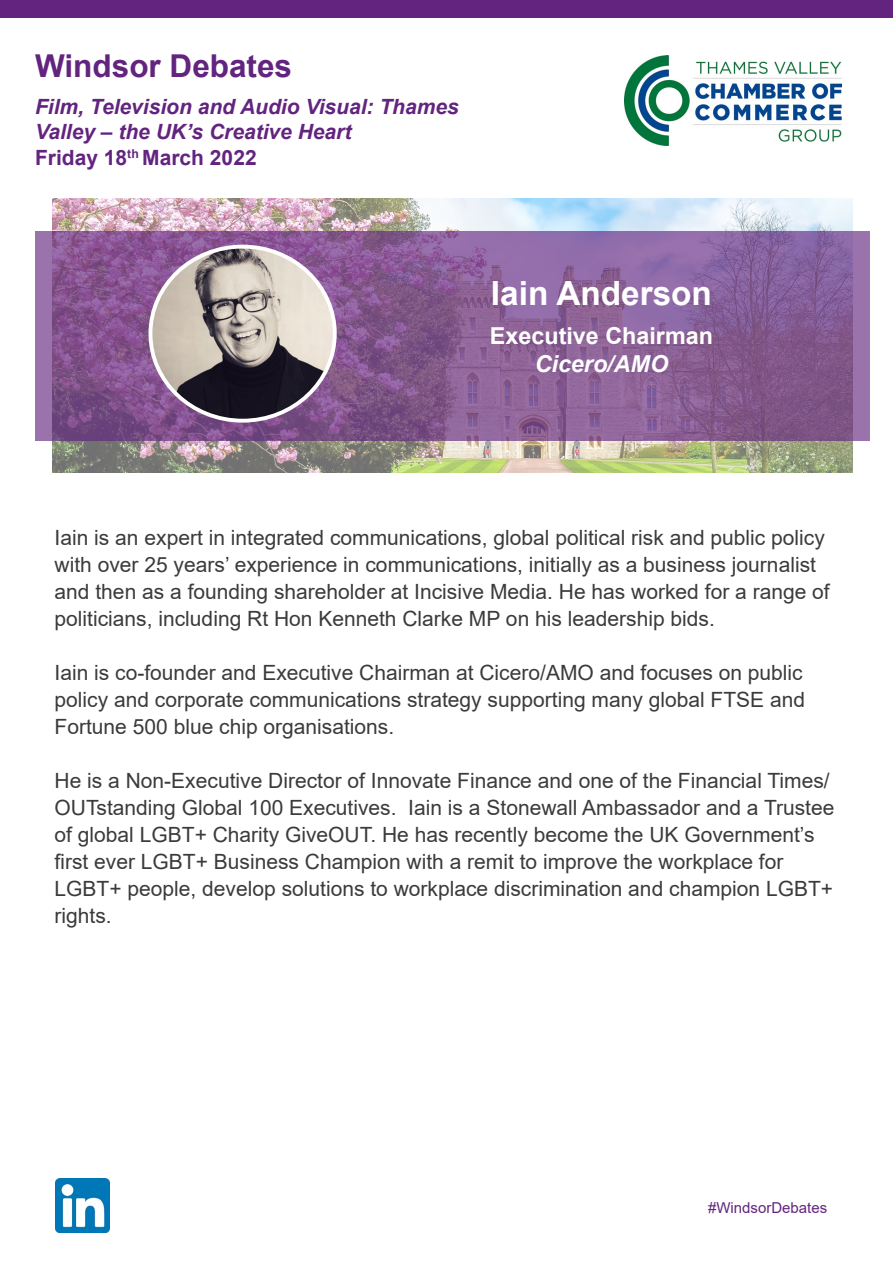
<style>
.page{position:relative;width:893px;height:1263px;background:#fff}
.page>*{position:absolute;margin:0;border:0;box-sizing:border-box;transform-origin:0 0}
.t1{font:700 33.3px "Arial";color:#fff}
.t2{font:700 31.5px "Arial";color:#62247f}
.t3{font:700 23.4px "Arial";color:#fff}
.t4{font:italic 700 23.4px "Arial";color:#fff}
.t5{font:21px/27px "Arial";color:#3b3b3c}
.t6{font:italic 700 21px/25.2px "Arial";color:#62247f}
.t7{font:15px "Arial";color:#62257e}
.s1{font-style:normal}
</style>
<div class="page">
<img style="left:624px;top:56px;width:217px;height:90px">
<div style="left:0;top:0;width:893px;height:18px;background:#62247f"></div>
<img style="left:52px;top:199px;width:800px;height:274px">
<svg style="left:35px;top:231px;width:834px;height:210px;background:#875d95"></svg>
<img style="left:150px;top:247px;width:185px;height:174px">
<div style="left:149px;top:245px;width:188px;height:178px;border:4px solid #fff;border-radius:50%"></div>
<img style="left:55px;top:1178px;width:55px;height:55px">
<h2 class="t2" style="left:35px;top:44px;width:259px">Windsor Debates</h2>
<p class="t6" style="left:35px;top:95px;width:425px">Film, Television and Audio Visual: Thames<br>Valley – the UK’s Creative Heart<br><span class="s1">Friday 18</span><sup>th</sup> <span class="s1">March 2022</span></p>
<h1 class="t1" style="left:491px;top:269px;width:222px">Iain Anderson</h1>
<p class="t3" style="left:490px;top:319px;width:225px">Executive Chairman</p>
<p class="t4" style="left:535px;top:348px;width:135px">Cicero/AMO</p>
<p class="t5" style="left:55px;top:524px;width:777px">Iain is an expert in integrated communications, global political risk and public policy with over 25 years’ experience in communications, initially as a business journalist and then as a founding shareholder at Incisive Media. He has worked for a range of politicians, including Rt Hon Kenneth Clarke MP on his leadership bids.</p>
<p class="t5" style="left:55px;top:659px;width:752px;text-align:justify">Iain is co-founder and Executive Chairman at Cicero/AMO and focuses on public policy and corporate communications strategy supporting many global FTSE and Fortune 500 blue chip organisations.</p>
<p class="t5" style="left:55px;top:767px;width:781px">He is a Non-Executive Director of Innovate Finance and one of the Financial Times/ OUTstanding Global 100 Executives. Iain is a Stonewall Ambassador and a Trustee of global LGBT+ Charity GiveOUT. He has recently become the UK Government’s first ever LGBT+ Business Champion with a remit to improve the workplace for LGBT+ people, develop solutions to workplace discrimination and champion LGBT+ rights.</p>
<p class="t7" style="left:708px;top:1198px;width:121px">#WindsorDebates</p>
</div>
